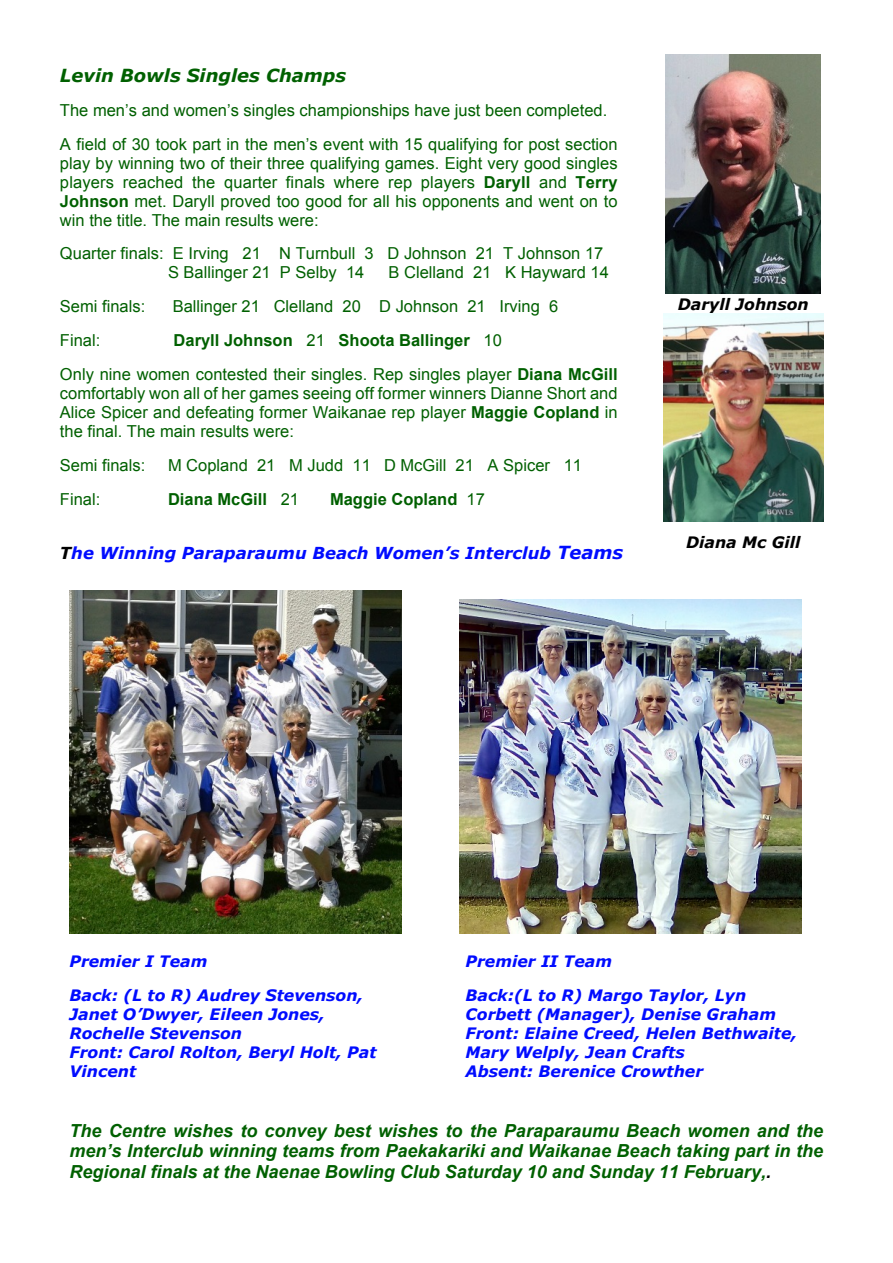
<style>
.page{position:relative;width:893px;height:1263px;background:#fff}
.page>*{position:absolute;margin:0;border:0;box-sizing:border-box;transform-origin:0 0}
.t1{font:italic 700 18px/20.7px "Arial";color:#006000;text-align:justify}
.t2{font:italic 700 18px "Verdana";color:#006000}
.t3{font:16.5px/18.9px "Arial";color:#006000}
.t4{font:italic 700 16.5px "Verdana";color:#000cff}
.t5{font:700 16.5px "Arial";color:#006000}
.t6{font:italic 700 15.75px/19.2px "Verdana";color:#000cff}
.t7{font:italic 700 15.75px "Verdana";color:#000}
.s1{font-weight:700}
.s2{font-weight:400}
.s3{color:#000}
.s4{font-size:18px}
</style>
<div class="page">
<img style="left:666px;top:54px;width:155px;height:240px">
<img style="left:663px;top:313px;width:160px;height:209px">
<img style="left:69px;top:590px;width:332px;height:343px">
<img style="left:459px;top:599px;width:343px;height:334px">
<p class="t2" style="left:60px;top:68px;width:288px">Levin Bowls Singles Champs</p>
<p class="t3" style="left:60px;top:95px;width:559px;line-height:33.9px">The men’s and women’s singles championships have just been completed.<br>A field of 30 took part in the men’s event with 15 qualifying for post section</p>
<p class="t3" style="left:60px;top:155px;width:559px;text-align:justify">play by winning two of their three qualifying games. Eight very good singles players reached the quarter finals where rep players <span class="s1">Daryll</span> and <span class="s1">Terry Johnson</span> met. Daryll proved too good for all his opponents and went on to win the title. The main results were:</p>
<p class="t3" style="left:168px;top:246px;width:437px;text-indent:-108px">Quarter finals: E Irving 21 N Turnbull 3 D Johnson 21 T Johnson 17<br>S Ballinger 21 P Selby 14</p>
<p class="t3" style="left:389px;top:265px;width:222px">B Clelland 21 K Hayward 14</p>
<p class="t3" style="left:60px;top:299px;width:87px">Semi finals:</p>
<p class="t3" style="left:173px;top:299px;width:387px">Ballinger 21 Clelland 20 D Johnson 21 Irving 6</p>
<p class="t3" style="left:60px;top:332px;width:42px">Final:</p>
<p class="t3" style="left:60px;top:325px;width:559px;line-height:33.9px;text-align:center"><span class="s1">Daryll Johnson</span> 21 <span class="s1">Shoota Ballinger</span> 10<br>Only nine women contested their singles. Rep singles player <span class="s1">Diana McGill</span></p>
<p class="t3" style="left:60px;top:385px;width:559px;text-align:justify">comfortably won all of her games seeing off former winners Dianne Short and Alice Spicer and defeating former Waikanae rep player <span class="s1">Maggie Copland</span> in the final. The main results were:</p>
<p class="t3" style="left:60px;top:457px;width:87px">Semi finals:</p>
<p class="t3" style="left:168px;top:457px;width:416px">M Copland 21 M Judd 11 D McGill 21 A Spicer 11</p>
<p class="t3" style="left:60px;top:491px;width:42px">Final:</p>
<p class="t5" style="left:168px;top:493px;width:133px">Diana McGill <span class="s2">21</span></p>
<p class="t5" style="left:330px;top:493px;width:156px">Maggie Copland <span class="s2">17</span></p>
<p class="t4" style="left:60px;top:546px;width:565px"><span class="s3">T</span>he Winning Paraparaumu Beach Women’s Interclub <span class="s4">Teams</span></p>
<p class="t7" style="left:678px;top:298px;width:133px">Daryll Johnson</p>
<p class="t7" style="left:686px;top:536px;width:116px">Diana Mc Gill</p>
<p class="t6" style="left:69px;top:945px;width:295px;line-height:34.2px">Premier I Team<br>Back: (L to R) Audrey Stevenson,</p>
<p class="t6" style="left:69px;top:1006px;width:309px">Janet O’Dwyer, Eileen Jones,<br>Rochelle Stevenson<br>Front: Carol Rolton, Beryl Holt, Pat<br>Vincent</p>
<p class="t6" style="left:465px;top:945px;width:282px;line-height:34.2px">Premier II Team<br>Back:(L to R) Margo Taylor, Lyn</p>
<p class="t6" style="left:465px;top:1006px;width:333px">Corbett (Manager), Denise Graham<br>Front: Elaine Creed, Helen Bethwaite,<br>Mary Welply, Jean Crafts<br>Absent: Berenice Crowther</p>
<p class="t1" style="left:69px;top:1121px;width:755px">The Centre wishes to convey best wishes to the Paraparaumu Beach women and the men’s Interclub winning teams from Paekakariki and Waikanae Beach taking part in the Regional finals at the Naenae Bowling Club Saturday 10 and Sunday 11 February,<span class="s3">.</span></p>
</div>
